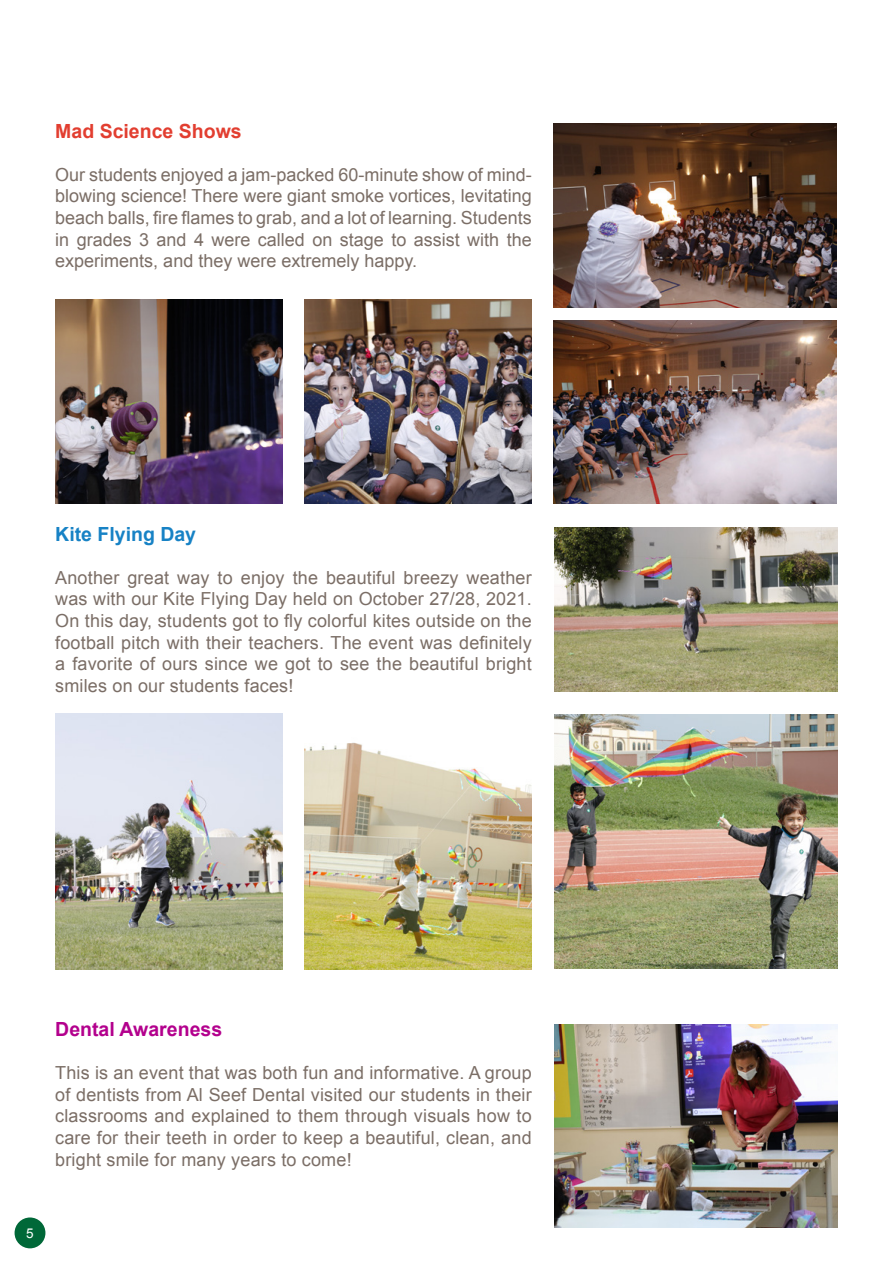
<style>
.page{position:relative;width:893px;height:1263px;background:#fff}
.page>*{position:absolute;margin:0;border:0;box-sizing:border-box;transform-origin:0 0}
.t1{font:700 19.5px "Arial";color:#b3008d}
.t2{font:700 19.5px "Arial";color:#e23e30}
.t3{font:700 19.5px "Arial";color:#1782c5}
.t4{font:18px/21.6px "Arial";letter-spacing:.01em;color:#7b6e66;text-align:justify}
.t5{font:13.5px "Arial";color:#fff}
</style>
<div class="page">
<div style="left:15px;top:1217px;width:30px;height:31px;background:#006838;border-radius:50%"></div>
<img style="left:555px;top:527px;width:283px;height:164px">
<img style="left:555px;top:715px;width:283px;height:253px">
<img style="left:555px;top:1024px;width:283px;height:204px">
<img style="left:554px;top:123px;width:283px;height:184px">
<img style="left:554px;top:320px;width:283px;height:184px">
<img style="left:305px;top:300px;width:227px;height:204px">
<img style="left:305px;top:742px;width:227px;height:227px">
<img style="left:55px;top:300px;width:227px;height:204px">
<img style="left:55px;top:714px;width:227px;height:255px">
<p class="t2" style="left:55px;top:118px;width:188px">Mad Science Shows</p>
<p class="t4" style="left:55px;top:164px;width:478px">Our students enjoyed a jam-packed 60-minute show of mind&shy;blowing science! There were giant smoke vortices, levitating beach balls, fire flames to grab, and a lot of learning. Students in grades 3 and 4 were called on stage to assist with the experiments, and they were extremely happy.</p>
<p class="t3" style="left:55px;top:521px;width:142px">Kite Flying Day</p>
<p class="t4" style="left:55px;top:567px;width:478px">Another great way to enjoy the beautiful breezy weather was with our Kite Flying Day held on October 27/28, 2021.<br>On this day, students got to fly colorful kites outside on the football pitch with their teachers. The event was definitely a favorite of ours since we got to see the beautiful bright smiles on our students faces!</p>
<p class="t1" style="left:55px;top:1016px;width:168px">Dental Awareness</p>
<p class="t4" style="left:55px;top:1062px;width:478px">This is an event that was both fun and informative. A group of dentists from Al Seef Dental visited our students in their classrooms and explained to them through visuals how to care for their teeth in order to keep a beautiful, clean, and bright smile for many years to come!</p>
<p class="t5" style="left:26px;top:1224px;width:9px">5</p>
</div>
